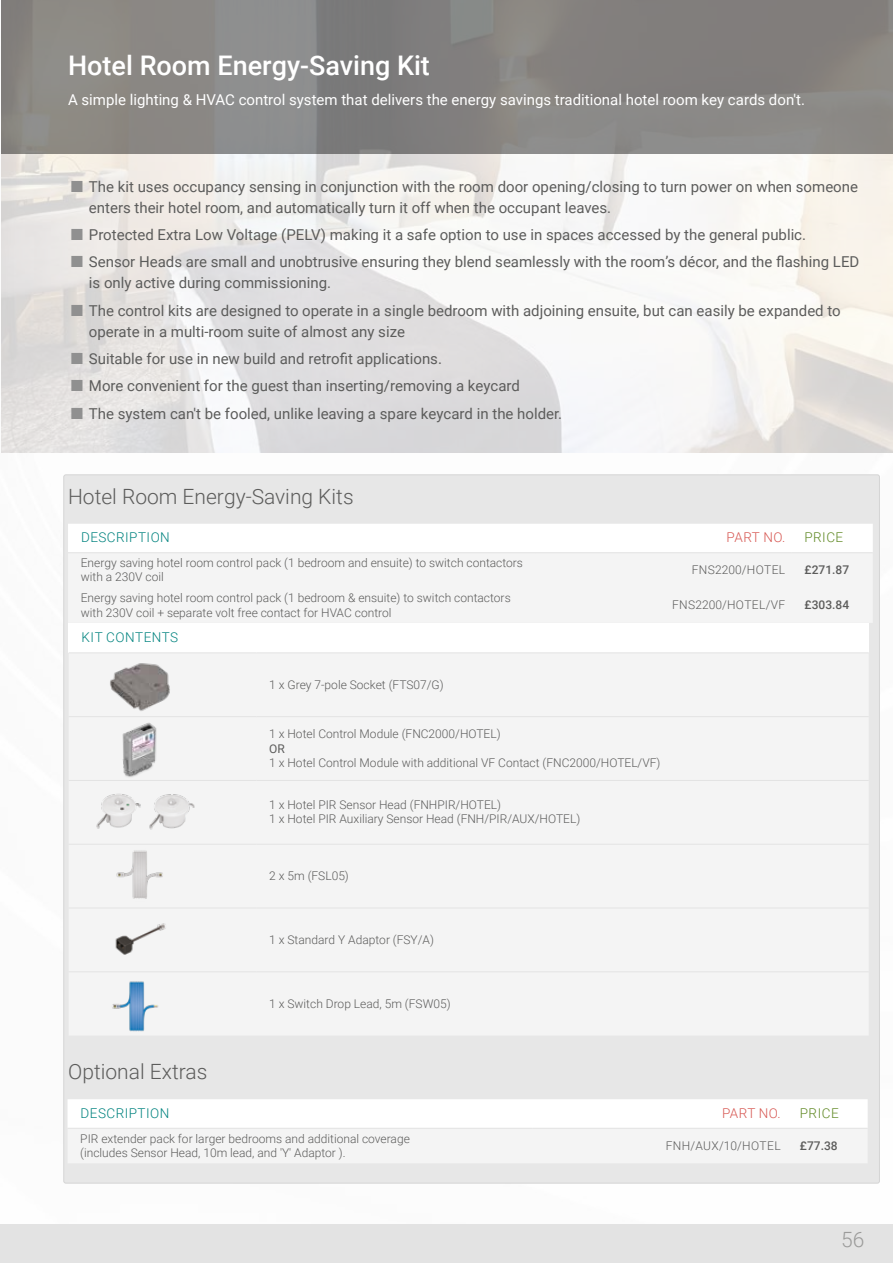
<style>
.page{position:relative;width:893px;height:1263px;background:#fff}
.page>*{position:absolute;margin:0;border:0;box-sizing:border-box;transform-origin:0 0}
.t1{font:500 27px "Roboto";color:#fff}
.t2{font:300 21px "Roboto";color:#5c5c5b}
.t3{font:300 21px "Roboto";color:#9b9b9a}
.t4{font:15px/21px "Roboto";color:#5c5c5b}
.t5{font:15px "Roboto";color:#fff}
.t6{font:300 13.5px "Roboto";letter-spacing:.035em;color:#00837f}
.t7{font:300 13.5px "Roboto";letter-spacing:.015em;color:#d75954}
.t8{font:300 13.5px "Roboto";letter-spacing:.035em;color:#618a26}
.t9{font:300 12px/14.4px "Roboto";color:#5c5c5b}
.t10{font:300 12px "Roboto";letter-spacing:.035em;color:#5c5c5b}
.t11{font:500 12px "Roboto";color:#5c5c5b}
.t12{font:300 12px "Roboto";letter-spacing:.03em;color:#5c5c5b}
.t13{font:12px "Roboto";color:#5c5c5b}
.s1{font-family:"Arial";font-size:24px;color:#909090}
</style>
<div class="page">
<div style="left:0;top:1224px;width:893px;height:39px;background:#e3e3e3"></div>
<div style="left:64px;top:475px;width:815px;height:708px;background:#e7e7e7;border-radius:2px"></div>
<img style="left:1px;top:153px;width:892px;height:300px">
<div style="left:68px;top:524px;width:805px;height:28px;background:#fff"></div>
<div style="left:68px;top:554px;width:804px;height:69px;background:#f4f4f4"></div>
<hr style="left:68px;top:552px;width:468px;height:1px;background:#e3e3e3">
<hr style="left:536px;top:552px;width:255px;height:1px;background:#e3e3e3">
<hr style="left:791px;top:552px;width:82px;height:1px;background:#e3e3e3">
<div style="left:69px;top:624px;width:800px;height:29px;background:#fff"></div>
<div style="left:69px;top:654px;width:799px;height:381px;background:#f4f4f4"></div>
<hr style="left:69px;top:780px;width:187px;height:1px;background:#e3e3e3">
<hr style="left:256px;top:780px;width:613px;height:1px;background:#e3e3e3">
<hr style="left:69px;top:844px;width:187px;height:1px;background:#e3e3e3">
<hr style="left:256px;top:844px;width:613px;height:1px;background:#e3e3e3">
<hr style="left:69px;top:908px;width:187px;height:1px;background:#e3e3e3">
<hr style="left:256px;top:908px;width:613px;height:1px;background:#e3e3e3">
<hr style="left:69px;top:971px;width:187px;height:1px;background:#e3e3e3">
<hr style="left:256px;top:971px;width:613px;height:1px;background:#e3e3e3">
<hr style="left:69px;top:652px;width:187px;height:1px;background:#e3e3e3">
<hr style="left:256px;top:652px;width:613px;height:1px;background:#e3e3e3">
<hr style="left:69px;top:716px;width:187px;height:1px;background:#e3e3e3">
<hr style="left:256px;top:716px;width:613px;height:1px;background:#e3e3e3">
<img style="left:110px;top:843px;width:56px;height:62px">
<img style="left:109px;top:911px;width:61px;height:55px">
<img style="left:98px;top:719px;width:66px;height:65px">
<img style="left:109px;top:979px;width:55px;height:54px">
<img style="left:148px;top:791px;width:47px;height:42px">
<img style="left:92px;top:791px;width:55px;height:44px">
<svg style="left:1px;top:0;width:892px;height:153px;background:#868482"></svg>
<svg style="left:68px;top:1099px;width:800px;height:64px"></svg>
<hr style="left:68px;top:1128px;width:464px;height:1px;background:#e3e3e3">
<hr style="left:532px;top:1128px;width:255px;height:1px;background:#e3e3e3">
<hr style="left:787px;top:1128px;width:81px;height:1px;background:#e3e3e3">
<img style="left:108px;top:659px;width:65px;height:57px">
<h1 class="t1" style="left:68px;top:47px;width:363px">Hotel Room Energy-Saving Kit</h1>
<p class="t5" style="left:68px;top:89px;width:738px">A simple lighting &amp; HVAC control system that delivers the energy savings traditional hotel room key cards don't.</p>
<p class="t4" style="left:89px;top:175px;width:771px;text-indent:-19px"><span class="s1">■</span> The kit uses occupancy sensing in conjunction with the room door opening/closing to turn power on when someone enters their hotel room, and automatically turn it off when the occupant leaves.</p>
<p class="t4" style="left:70px;top:223px;width:738px"><span class="s1">■</span> Protected Extra Low Voltage (PELV) making it a safe option to use in spaces accessed by the general public.</p>
<p class="t4" style="left:89px;top:251px;width:772px;text-indent:-19px"><span class="s1">■</span> Sensor Heads are small and unobtrusive ensuring they blend seamlessly with the room’s décor, and the flashing LED is only active during commissioning.</p>
<p class="t4" style="left:89px;top:299px;width:753px;text-indent:-19px"><span class="s1">■</span> The control kits are designed to operate in a single bedroom with adjoining ensuite, but can easily be expanded to operate in a multi-room suite of almost any size</p>
<p class="t4" style="left:70px;top:348px;width:374px"><span class="s1">■</span> Suitable for use in new build and retrofit applications.</p>
<p class="t4" style="left:70px;top:375px;width:452px"><span class="s1">■</span> More convenient for the guest than inserting/removing a keycard</p>
<p class="t4" style="left:70px;top:402px;width:494px"><span class="s1">■</span> The system can't be fooled, unlike leaving a spare keycard in the holder.</p>
<h2 class="t2" style="left:68px;top:481px;width:287px">Hotel Room Energy-Saving Kits</h2>
<p class="t6" style="left:81px;top:528px;width:90px">DESCRIPTION</p>
<p class="t7" style="left:727px;top:528px;width:60px">PART NO.</p>
<p class="t8" style="left:804px;top:528px;width:40px">PRICE</p>
<p class="t9" style="left:81px;top:555px;width:444px">Energy saving hotel room control pack (1 bedroom and ensuite) to switch contactors with a 230V coil</p>
<p class="t12" style="left:692px;top:562px;width:95px">FNS2200/HOTEL</p>
<p class="t11" style="left:804px;top:562px;width:46px">£271.87</p>
<p class="t9" style="left:81px;top:590px;width:431px">Energy saving hotel room control pack (1 bedroom &amp; ensuite) to switch contactors with 230V coil + separate volt free contact for HVAC control</p>
<p class="t10" style="left:672px;top:597px;width:115px">FNS2200/HOTEL/VF</p>
<p class="t11" style="left:804px;top:597px;width:46px">£303.84</p>
<p class="t6" style="left:82px;top:628px;width:98px">KIT CONTENTS</p>
<h2 class="t2" style="left:68px;top:1057px;width:141px">Optional Extras</h2>
<p class="t9" style="left:269px;top:677px;width:176px">1 x Grey 7-pole Socket (FTS07/G)</p>
<p class="t9" style="left:269px;top:726px;width:233px">1 x Hotel Control Module (FNC2000/HOTEL)</p>
<p class="t13" style="left:269px;top:740px;width:17px">OR</p>
<p class="t9" style="left:269px;top:755px;width:393px">1 x Hotel Control Module with additional VF Contact (FNC2000/HOTEL/VF)</p>
<p class="t9" style="left:269px;top:797px;width:313px">1 x Hotel PIR Sensor Head (FNHPIR/HOTEL)<br>1 x Hotel PIR Auxiliary Sensor Head (FNH/PIR/AUX/HOTEL)</p>
<p class="t9" style="left:269px;top:868px;width:81px">2 x 5m (FSL05)</p>
<p class="t9" style="left:269px;top:932px;width:166px">1 x Standard Y Adaptor (FSY/A)</p>
<p class="t9" style="left:269px;top:996px;width:183px">1 x Switch Drop Lead, 5m (FSW05)</p>
<p class="t6" style="left:81px;top:1103px;width:90px">DESCRIPTION</p>
<p class="t7" style="left:722px;top:1103px;width:60px">PART NO.</p>
<p class="t8" style="left:800px;top:1103px;width:40px">PRICE</p>
<p class="t9" style="left:80px;top:1131px;width:331px">PIR extender pack for larger bedrooms and additional coverage (includes Sensor Head, 10m lead, and 'Y' Adaptor ).</p>
<p class="t10" style="left:666px;top:1137px;width:116px">FNH/AUX/10/HOTEL</p>
<p class="t11" style="left:800px;top:1137px;width:39px">£77.38</p>
<h2 class="t3" style="left:841px;top:1225px;width:25px">56</h2>
</div>
